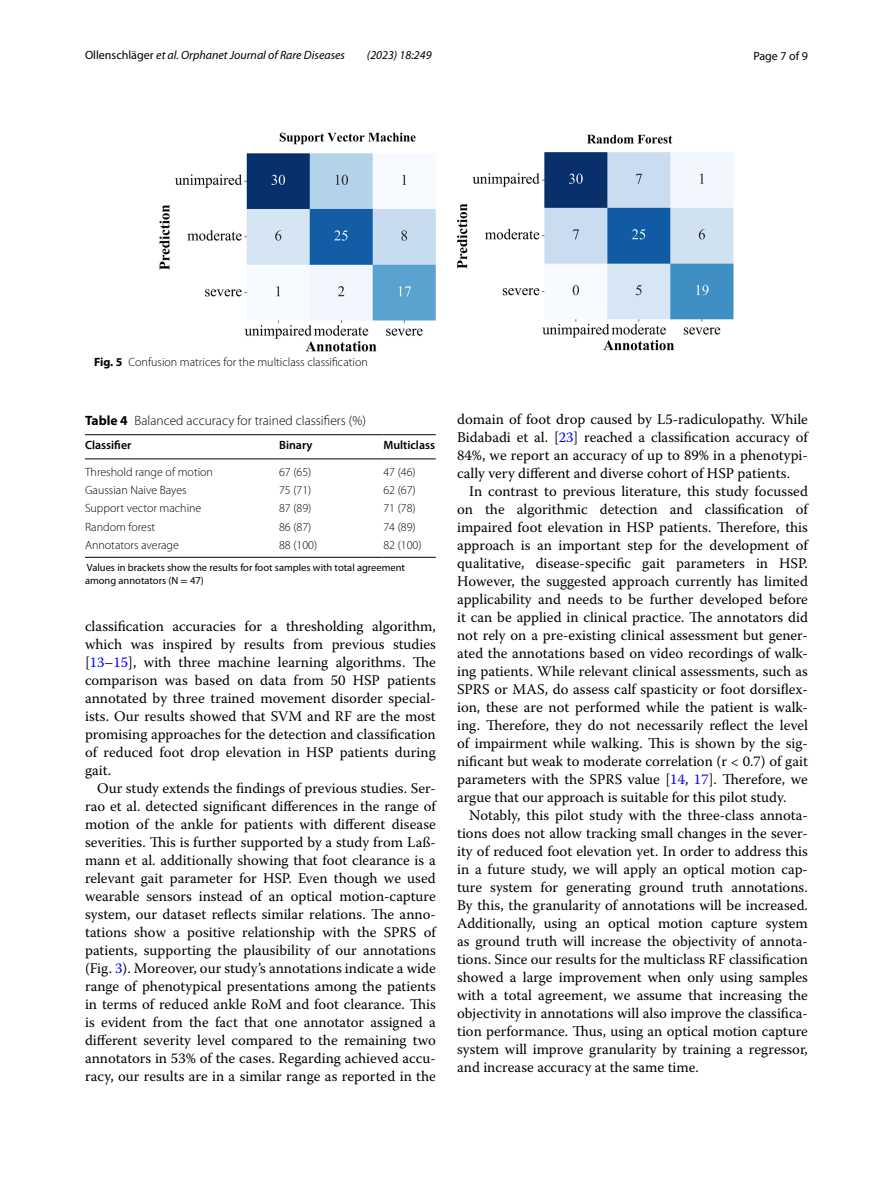
<style>
.page{position:relative;width:893px;height:1187px;background:#fff}
.page>*{position:absolute;margin:0;border:0;box-sizing:border-box;transform-origin:0 0}
.t1{font:14.7px/18px "Warnock Pro";color:#000;text-align:justify}
.t2{font:300 13.5px "Myriad Pro";color:#000}
.t3{font:300 12px "Myriad Pro";color:#000}
.t4{font:italic 12px "Myriad Pro";color:#000}
.t5{font:600 12px "Myriad Pro";color:#000}
.t6{font:12px "Myriad Pro";color:#000}
.t7{font:10.5px/12.8px "Myriad Pro";color:#000}
.s1{font-style:normal}
.s2{font-weight:700}
.s3{font-family:"STIX"}
.s4{color:#00f}
</style>
<div class="page">
<img style="left:159px;top:133px;width:574px;height:218px">
<hr style="left:85px;top:434px;width:194px;height:1px;background:#000">
<hr style="left:85px;top:458px;width:194px;height:1px;background:#000">
<hr style="left:279px;top:434px;width:104px;height:1px;background:#000">
<hr style="left:279px;top:458px;width:104px;height:1px;background:#000">
<hr style="left:383px;top:434px;width:53px;height:1px;background:#000">
<hr style="left:383px;top:458px;width:53px;height:1px;background:#000">
<hr style="left:85px;top:557px;width:194px;height:1px;background:#000">
<hr style="left:279px;top:557px;width:104px;height:1px;background:#000">
<hr style="left:383px;top:557px;width:53px;height:1px;background:#000">
<p class="t4" style="left:85px;top:48px;width:262px"><span class="s1">Ollenschläger</span> et al. Orphanet Journal of Rare Diseases</p>
<p class="t4" style="left:367px;top:48px;width:66px">(2023) 18:249</p>
<p class="t6" style="left:753px;top:48px;width:56px">Page 7 of 9</p>
<p class="t3" style="left:94px;top:355px;width:275px"><span class="s2">Fig. 5</span> Confusion matrices for the multiclass classification</p>
<p class="t2" style="left:85px;top:413px;width:282px"><span class="s2">Table 4</span> Balanced accuracy for trained classifiers (%)</p>
<p class="t5" style="left:85px;top:437px;width:48px">Classifier</p>
<p class="t5" style="left:279px;top:437px;width:35px">Binary</p>
<p class="t5" style="left:383px;top:437px;width:53px">Multiclass</p>
<p class="t3" style="left:85px;top:465px;width:129px">Threshold range of motion</p>
<p class="t3" style="left:279px;top:465px;width:34px">67 (65)</p>
<p class="t3" style="left:383px;top:465px;width:34px">47 (46)</p>
<p class="t3" style="left:85px;top:483px;width:103px">Gaussian Naive Bayes</p>
<p class="t3" style="left:279px;top:483px;width:34px">75 (71)</p>
<p class="t3" style="left:383px;top:483px;width:34px">62 (67)</p>
<p class="t3" style="left:85px;top:501px;width:118px">Support vector machine</p>
<p class="t3" style="left:279px;top:501px;width:34px">87 (89)</p>
<p class="t3" style="left:383px;top:501px;width:34px">71 (78)</p>
<p class="t3" style="left:85px;top:520px;width:72px">Random forest</p>
<p class="t3" style="left:279px;top:520px;width:34px">86 (87)</p>
<p class="t3" style="left:383px;top:520px;width:34px">74 (89)</p>
<p class="t3" style="left:85px;top:538px;width:95px">Annotators average</p>
<p class="t3" style="left:279px;top:538px;width:40px">88 (100)</p>
<p class="t3" style="left:383px;top:538px;width:40px">82 (100)</p>
<p class="t7" style="left:85px;top:561px;width:322px">Values in brackets show the results for foot samples with total agreement among annotators (N <span class="s3">=</span> 47)</p>
<p class="t1" style="left:85px;top:616px;width:352px">classification accuracies for a thresholding algorithm, which was inspired by results from previous studies [<span class="s4">13</span>–<span class="s4">15</span>], with three machine learning algorithms. The comparison was based on data from 50 HSP patients annotated by three trained movement disorder special&shy;ists. Our results showed that SVM and RF are the most promising approaches for the detection and classification of reduced foot drop elevation in HSP patients during gait.</p>
<p class="t1" style="left:85px;top:778px;width:352px;text-indent:12px">Our study extends the findings of previous studies. Ser&shy;rao et al. detected significant differences in the range of motion of the ankle for patients with different disease severities. This is further supported by a study from Laß&shy;mann et al. additionally showing that foot clearance is a relevant gait parameter for HSP. Even though we used wearable sensors instead of an optical motion-capture system, our dataset reflects similar relations. The anno&shy;tations show a positive relationship with the SPRS of patients, supporting the plausibility of our annotations (Fig. <span class="s4">3</span>). Moreover, our study’s annotations indicate a wide range of phenotypical presentations among the patients in terms of reduced ankle RoM and foot clearance. This is evident from the fact that one annotator assigned a different severity level compared to the remaining two annotators in 53% of the cases. Regarding achieved accu&shy;racy, our results are in a similar range as reported in the</p>
<p class="t1" style="left:457px;top:410px;width:352px">domain of foot drop caused by L5-radiculopathy. While Bidabadi et al. [<span class="s4">23</span>] reached a classification accuracy of 84%, we report an accuracy of up to 89% in a phenotypi&shy;cally very different and diverse cohort of HSP patients.</p>
<p class="t1" style="left:457px;top:482px;width:352px;text-indent:12px">In contrast to previous literature, this study focussed on the algorithmic detection and classification of impaired foot elevation in HSP patients. Therefore, this approach is an important step for the development of qualitative, disease-specific gait parameters in HSP.<br>However, the suggested approach currently has limited applicability and needs to be further developed before it can be applied in clinical practice. The annotators did not rely on a pre-existing clinical assessment but gener&shy;ated the annotations based on video recordings of walk&shy;ing patients. While relevant clinical assessments, such as SPRS or MAS, do assess calf spasticity or foot dorsiflex&shy;ion, these are not performed while the patient is walk&shy;ing. Therefore, they do not necessarily reflect the level of impairment while walking. This is shown by the sig&shy;nificant but weak to moderate correlation (r &lt; 0.7) of gait parameters with the SPRS value [<span class="s4">14</span>, <span class="s4">17</span>]. Therefore, we argue that our approach is suitable for this pilot study.</p>
<p class="t1" style="left:457px;top:806px;width:352px;text-indent:12px">Notably, this pilot study with the three-class annota&shy;tions does not allow tracking small changes in the sever&shy;ity of reduced foot elevation yet. In order to address this in a future study, we will apply an optical motion cap&shy;ture system for generating ground truth annotations.<br>By this, the granularity of annotations will be increased.<br>Additionally, using an optical motion capture system as ground truth will increase the objectivity of annota&shy;tions. Since our results for the multiclass RF classification showed a large improvement when only using samples with a total agreement, we assume that increasing the objectivity in annotations will also improve the classifica&shy;tion performance. Thus, using an optical motion capture system will improve granularity by training a regressor, and increase accuracy at the same time.</p>
</div>
